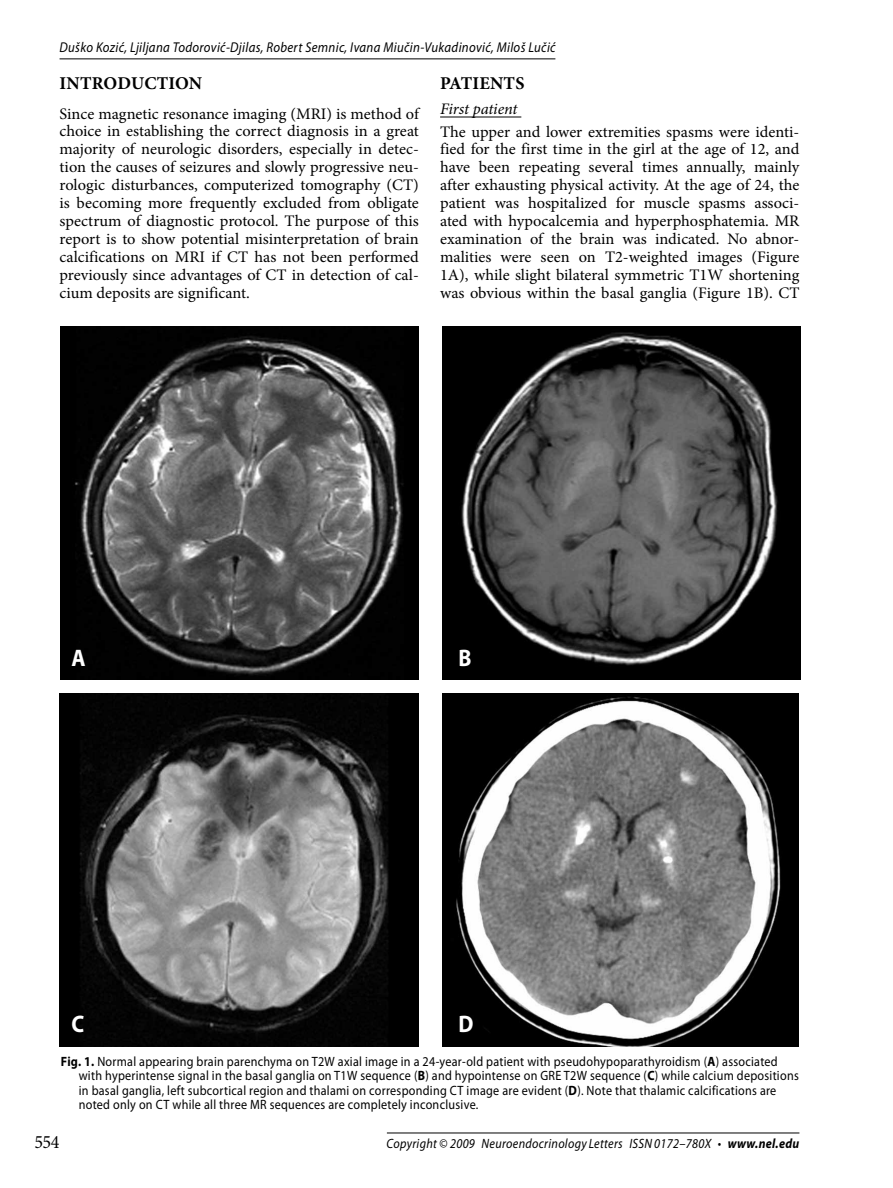
<style>
.page{position:relative;width:893px;height:1188px;background:#fff}
.page>*{position:absolute;margin:0;border:0;box-sizing:border-box;transform-origin:0 0}
.t1{font:700 24px "Myriad Pro";color:#fff;scale:.9 1}
.t2{font:18.9px "Minion Pro";color:#000;scale:.95 1}
.t3{font:700 18px "Minion Pro";letter-spacing:.01em;color:#000}
.t4{font:16.05px/18px "Minion Pro";color:#000;text-align:justify}
.t5{font:italic 16.05px "Minion Pro";letter-spacing:-.01em;color:#000}
.t6{font:italic 14.25px "Myriad Pro";letter-spacing:.025em;color:#000;scale:.9 1}
.t7{font:13.5px/14.2px "Myriad Pro";letter-spacing:.02em;color:#000;scale:.9 1}
.t8{font:italic 13.5px "Myriad Pro";letter-spacing:.025em;color:#000;scale:.9 1}
.s1{font-weight:700}
</style>
<div class="page">
<hr style="left:387px;top:1133px;width:412px;height:1px;background:#000">
<hr style="left:60px;top:58px;width:495px;height:1px;background:#000">
<hr style="left:440px;top:117px;width:81px;height:1px;background:#000">
<img style="left:61px;top:327px;width:358px;height:353px">
<img style="left:443px;top:327px;width:358px;height:353px">
<img style="left:60px;top:693px;width:359px;height:353px">
<img style="left:443px;top:693px;width:356px;height:353px">
<p class="t6" style="left:60px;top:39px;width:553px">Duško Kozić, Ljiljana Todorović-Djilas, Robert Semnic, Ivana Miučin-Vukadinović, Miloš Lučić</p>
<p class="t3" style="left:60px;top:70px;width:144px">INTRODUCTION</p>
<p class="t4" style="left:60px;top:104px;width:362px">Since magnetic resonance imaging (MRI) is method of choice in establishing the correct diagnosis in a great majority of neurologic disorders, especially in detec&shy;tion the causes of seizures and slowly progressive neu&shy;rologic disturbances, computerized tomography (CT) is becoming more frequently excluded from obligate spectrum of diagnostic protocol. The purpose of this report is to show potential misinterpretation of brain calcifications on MRI if CT has not been performed previously since advantages of CT in detection of cal&shy;cium deposits are significant.</p>
<p class="t3" style="left:440px;top:70px;width:86px">PATIENTS</p>
<p class="t5" style="left:440px;top:98px;width:79px">First patient</p>
<p class="t4" style="left:440px;top:122px;width:361px">The upper and lower extremities spasms were identi&shy;fied for the first time in the girl at the age of 12, and have been repeating several times annually, mainly after exhausting physical activity. At the age of 24, the patient was hospitalized for muscle spasms associ&shy;ated with hypocalcemia and hyperphosphatemia. MR examination of the brain was indicated. No abnor&shy;malities were seen on T2-weighted images (Figure 1A), while slight bilateral symmetric T1W shortening was obvious within the basal ganglia (Figure 1B). CT</p>
<h1 class="t1" style="left:72px;top:642px;width:17px">A</h1>
<h1 class="t1" style="left:458px;top:642px;width:16px">B</h1>
<h1 class="t1" style="left:72px;top:1008px;width:16px">C</h1>
<h1 class="t1" style="left:458px;top:1008px;width:18px">D</h1>
<p class="t7" style="left:79px;top:1054px;width:801px;text-indent:-18px"><span class="s1">Fig. 1.</span> Normal appearing brain parenchyma on T2W axial image in a 24-year-old patient with pseudohypoparathyroidism (<span class="s1">A</span>) associated with hyperintense signal in the basal ganglia on T1W sequence (<span class="s1">B</span>) and hypointense on GRE T2W sequence (<span class="s1">C</span>) while calcium depositions in basal ganglia, left subcortical region and thalami on corresponding CT image are evident (<span class="s1">D</span>). Note that thalamic calcifications are noted only on CT while all three MR sequences are completely inconclusive.</p>
<p class="t2" style="left:34px;top:1129px;width:28px">554</p>
<p class="t8" style="left:387px;top:1135px;width:460px">Copyright © 2009 Neuroendocrinology Letters ISSN 0172–780X • <span class="s1">www.nel.edu</span></p>
</div>
